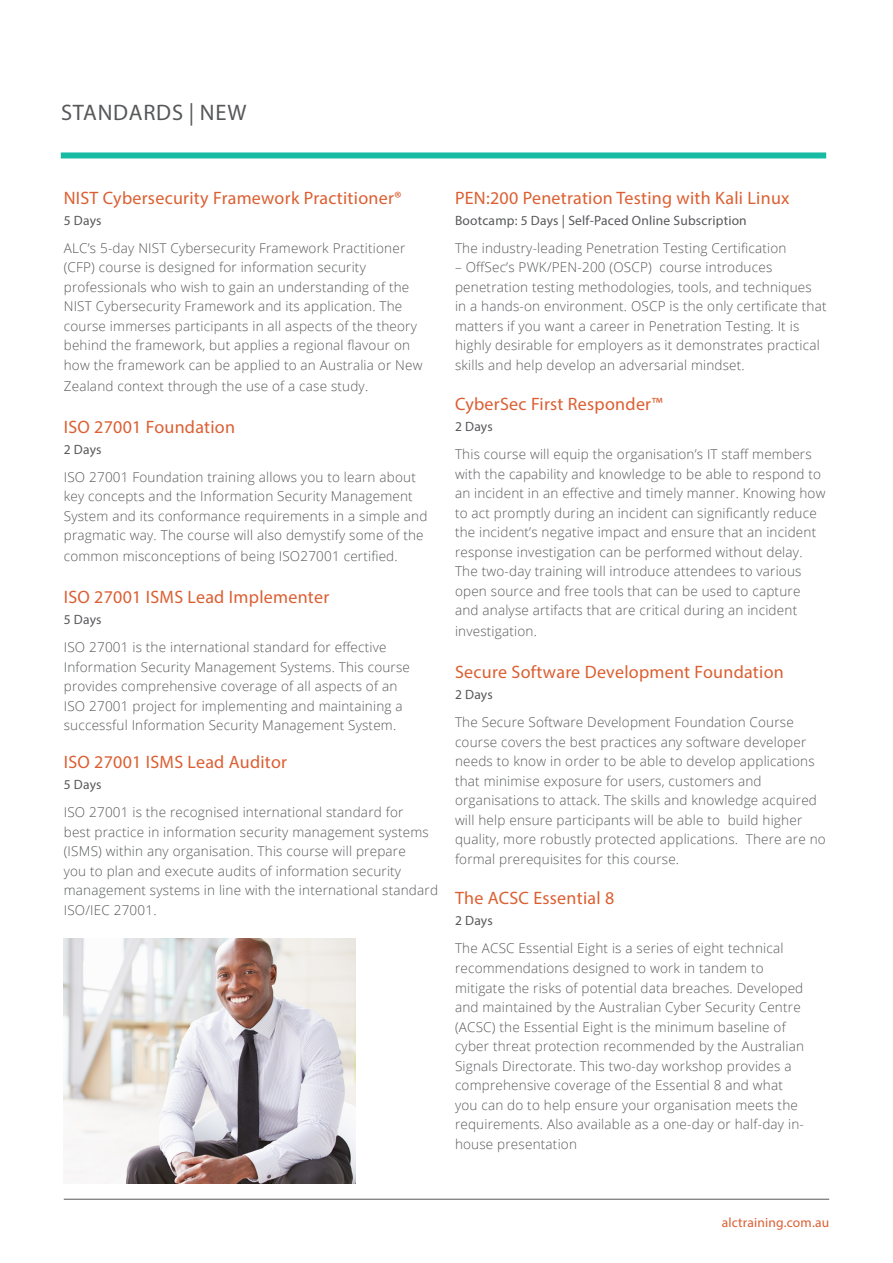
<style>
.page{position:relative;width:893px;height:1263px;background:#fff}
.page>*{position:absolute;margin:0;border:0;box-sizing:border-box;transform-origin:0 0}
.Heading{font:22.5px "Myriad Pro";letter-spacing:.035em;color:#57585a}
.Sub_heading___uppercase_grey{font:18px "Myriad Pro";letter-spacing:.015em;color:#db5f32}
.Sub_heading___uppercase_grey-2{font:300 13.5px/19.5px "Open Sans";letter-spacing:.015em;color:#57585a}
.Body{font:300 13.5px/19.5px "Open Sans";letter-spacing:.015em;color:#57585a}
.Sub_heading___uppercase_grey-3{font:13.5px "Myriad Pro";letter-spacing:.015em;color:#57585a}
.t1{font:13.5px "Myriad Pro";letter-spacing:.015em;color:#db5f32}
</style>
<div class="page">
<div style="left:61px;top:152px;width:765px;height:6px;background:#17baa3"></div>
<img style="left:64px;top:938px;width:291px;height:246px">
<hr style="left:64px;top:1199px;width:765px;height:1px;background:#57585a">
<p class="Heading" style="left:61px;top:98px;width:187px">STANDARDS | NEW</p>
<p class="Sub_heading___uppercase_grey" style="left:64px;top:187px;width:339px">NIST Cybersecurity Framework Practitioner®</p>
<p class="Sub_heading___uppercase_grey-3" style="left:64px;top:212px;width:39px">5 Days</p>
<p class="Sub_heading___uppercase_grey-2" style="left:64px;top:238px;width:360px">ALC’s 5-day NIST Cybersecurity Framework Practitioner (CFP) course is designed for information security professionals who wish to gain an understanding of the NIST Cybersecurity Framework and its application. The course immerses participants in all aspects of the theory behind the framework, but applies a regional flavour on how the framework can be applied to an Australia or New</p>
<p class="Sub_heading___uppercase_grey-2" style="left:64px;top:376px;width:306px">Zealand context through the use of a case study.</p>
<p class="Sub_heading___uppercase_grey" style="left:64px;top:416px;width:173px">ISO 27001 Foundation</p>
<p class="Sub_heading___uppercase_grey-3" style="left:64px;top:441px;width:39px">2 Days</p>
<p class="Sub_heading___uppercase_grey-2" style="left:64px;top:467px;width:365px">ISO 27001 Foundation training allows you to learn about key concepts and the Information Security Management System and its conformance requirements in a simple and pragmatic way. The course will also demystify some of the</p>
<p class="Sub_heading___uppercase_grey-2" style="left:64px;top:546px;width:335px">common misconceptions of being ISO27001 certified.</p>
<p class="Sub_heading___uppercase_grey" style="left:64px;top:586px;width:267px">ISO 27001 ISMS Lead Implementer</p>
<p class="Sub_heading___uppercase_grey-3" style="left:64px;top:612px;width:39px">5 Days</p>
<p class="Body" style="left:64px;top:637px;width:348px">ISO 27001 is the international standard for effective Information Security Management Systems. This course provides comprehensive coverage of all aspects of an ISO 27001 project for implementing and maintaining a successful Information Security Management System.</p>
<p class="Sub_heading___uppercase_grey" style="left:64px;top:751px;width:225px">ISO 27001 ISMS Lead Auditor</p>
<p class="Sub_heading___uppercase_grey-3" style="left:64px;top:777px;width:39px">5 Days</p>
<p class="Body" style="left:64px;top:802px;width:376px">ISO 27001 is the recognised international standard for<br>best practice in information security management systems (ISMS) within any organisation. This course will prepare<br>you to plan and execute audits of information security management systems in line with the international standard ISO/IEC 27001.</p>
<p class="Sub_heading___uppercase_grey" style="left:455px;top:187px;width:336px">PEN:200 Penetration Testing with Kali Linux</p>
<p class="Sub_heading___uppercase_grey-3" style="left:455px;top:212px;width:293px">Bootcamp: 5 Days | Self-Paced Online Subscription</p>
<p class="Sub_heading___uppercase_grey-2" style="left:455px;top:238px;width:333px">The industry-leading Penetration Testing Certification</p>
<p class="Sub_heading___uppercase_grey-2" style="left:455px;top:257px;width:373px">– OffSec’s PWK/PEN-200 (OSCP) course introduces penetration testing methodologies, tools, and techniques<br>in a hands-on environment. OSCP is the only certificate that matters if you want a career in Penetration Testing. It is highly desirable for employers as it demonstrates practical skills and help develop an adversarial mindset.</p>
<p class="Sub_heading___uppercase_grey" style="left:455px;top:393px;width:209px">CyberSec First Responder™</p>
<p class="Sub_heading___uppercase_grey-3" style="left:455px;top:419px;width:39px">2 Days</p>
<p class="Sub_heading___uppercase_grey-2" style="left:455px;top:444px;width:372px">This course will equip the organisation’s IT staff members with the capability and knowledge to be able to respond to an incident in an effective and timely manner. Knowing how to act promptly during an incident can significantly reduce the incident’s negative impact and ensure that an incident response investigation can be performed without delay.<br>The two-day training will introduce attendees to various open source and free tools that can be used to capture and analyse artifacts that are critical during an incident</p>
<p class="Sub_heading___uppercase_grey-2" style="left:455px;top:621px;width:83px">investigation.</p>
<p class="Sub_heading___uppercase_grey" style="left:455px;top:661px;width:330px">Secure Software Development Foundation</p>
<p class="Sub_heading___uppercase_grey-3" style="left:455px;top:687px;width:39px">2 Days</p>
<p class="Sub_heading___uppercase_grey-2" style="left:455px;top:712px;width:372px">The Secure Software Development Foundation Course course covers the best practices any software developer needs to know in order to be able to develop applications that minimise exposure for users, customers and organisations to attack. The skills and knowledge acquired will help ensure participants will be able to build higher quality, more robustly protected applications. There are no formal prerequisites for this course.</p>
<p class="Sub_heading___uppercase_grey" style="left:455px;top:887px;width:161px">The ACSC Essential 8</p>
<p class="Sub_heading___uppercase_grey-3" style="left:455px;top:913px;width:39px">2 Days</p>
<p class="Body" style="left:455px;top:938px;width:351px">The ACSC Essential Eight is a series of eight technical recommendations designed to work in tandem to mitigate the risks of potential data breaches. Developed and maintained by the Australian Cyber Security Centre (ACSC) the Essential Eight is the minimum baseline of cyber threat protection recommended by the Australian Signals Directorate. This two-day workshop provides a comprehensive coverage of the Essential 8 and what you can do to help ensure your organisation meets the requirements. Also available as a one-day or half-day in&shy;house presentation</p>
<p class="t1" style="left:722px;top:1214px;width:109px">alctraining.com.au</p>
</div>
